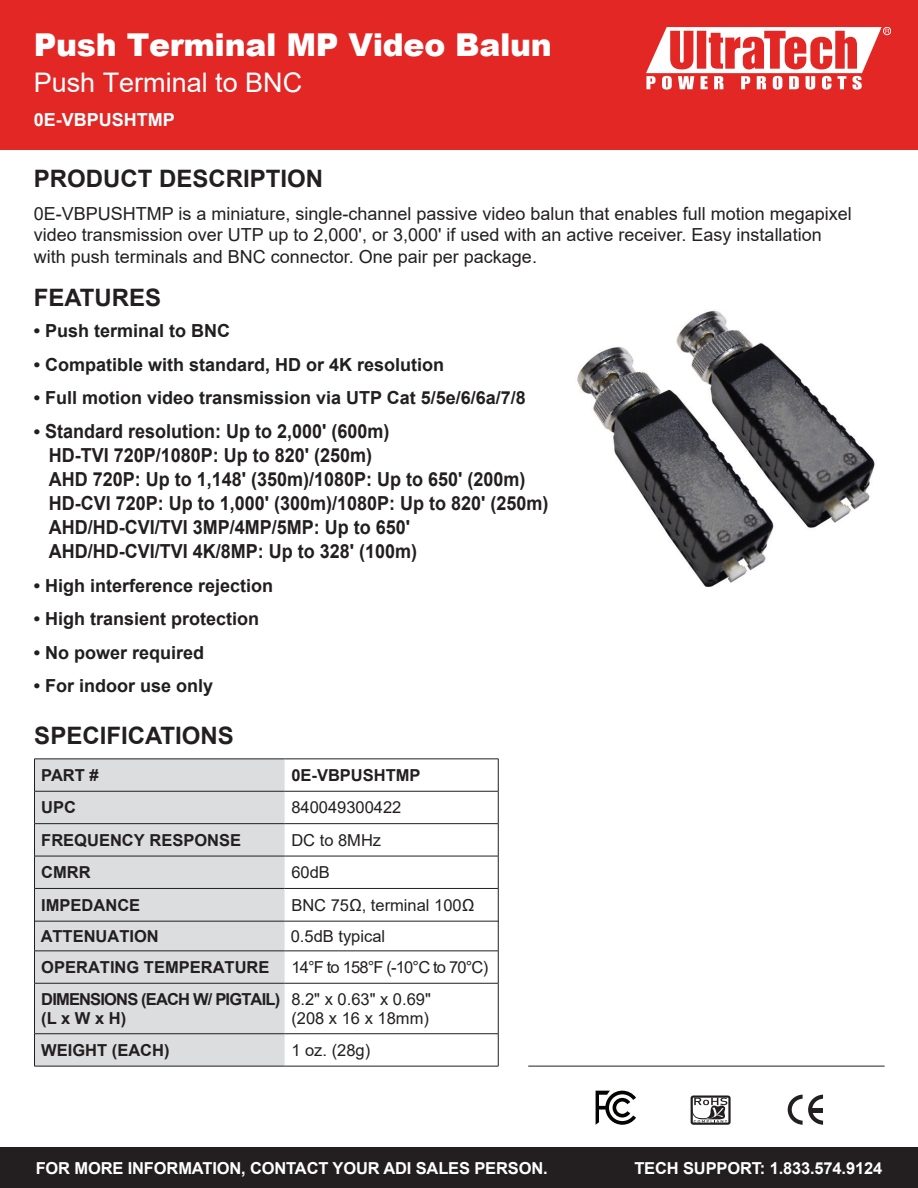
<style>
.page{position:relative;width:918px;height:1188px;background:#fff}
.page>*{position:absolute;margin:0;border:0;box-sizing:border-box;transform-origin:0 0}
.t1{font:900 31.5px "Arial";letter-spacing:-.01em;color:#fff}
.t2{font:27px "Arial";color:#fff}
.t3{font:700 24px "Arial";color:#231f20}
.t4{font:700 19.35px/24px "Arial";color:#231f20;scale:.93 1}
.t5{font:18px/21.6px "Arial";color:#231f20}
.t6{font:700 18px "Arial";color:#211e1e}
.t7{font:700 18px "Arial";color:#231f20}
.t8{font:700 18px "Arial";color:#fff}
.t9{font:700 16.5px "Arial";color:#231f20}
.t10{font:16.5px/19.8px "Arial";color:#231f20}
.t11{font:700 16.5px "Arial";letter-spacing:-.01em;color:#fff}
.t12{font:700 16.5px/19.8px "Arial";letter-spacing:-.05em;color:#231f20}
.t13{font:16.5px "Arial";letter-spacing:-.05em;color:#231f20}
.s1{color:#231f20}
.s2{font-size:18px;color:#211e1e}
</style>
<div class="page">
<div style="left:0;top:0;width:918px;height:149px;background:#e22725"></div>
<div style="left:0;top:1148px;width:918px;height:40px;background:#231f20"></div>
<svg style="left:646px;top:27px;width:243px;height:63px"></svg>
<div style="left:883px;top:27px;width:8px;height:8px;border:1px solid #fff;border-radius:50%"></div>
<hr style="left:528px;top:1066px;width:357px;height:1px;background:#231f20">
<svg style="left:788px;top:1095px;width:35px;height:30px"></svg>
<hr style="left:810px;top:1108px;width:12px;height:4px;background:#231f20">
<svg style="left:596px;top:1091px;width:40px;height:34px"></svg>
<svg style="left:691px;top:1095px;width:40px;height:30px"></svg>
<div style="left:35px;top:760px;width:250px;height:306px;background:#dcdddf"></div>
<hr style="left:34px;top:759px;width:251px;height:1px;background:#231f20">
<hr style="left:34px;top:759px;width:1px;height:32px;background:#231f20">
<hr style="left:285px;top:759px;width:213px;height:1px;background:#231f20">
<hr style="left:498px;top:759px;width:1px;height:32px;background:#231f20">
<hr style="left:34px;top:791px;width:251px;height:1px;background:#231f20">
<hr style="left:34px;top:791px;width:1px;height:32px;background:#231f20">
<hr style="left:285px;top:791px;width:213px;height:1px;background:#231f20">
<hr style="left:498px;top:791px;width:1px;height:32px;background:#231f20">
<hr style="left:34px;top:823px;width:251px;height:1px;background:#231f20">
<hr style="left:34px;top:824px;width:1px;height:32px;background:#231f20">
<hr style="left:285px;top:823px;width:213px;height:1px;background:#231f20">
<hr style="left:498px;top:824px;width:1px;height:32px;background:#231f20">
<hr style="left:34px;top:856px;width:251px;height:1px;background:#231f20">
<hr style="left:34px;top:856px;width:1px;height:32px;background:#231f20">
<hr style="left:285px;top:856px;width:213px;height:1px;background:#231f20">
<hr style="left:498px;top:856px;width:1px;height:32px;background:#231f20">
<hr style="left:34px;top:888px;width:251px;height:1px;background:#231f20">
<hr style="left:34px;top:889px;width:1px;height:62px;background:#231f20">
<hr style="left:285px;top:888px;width:213px;height:1px;background:#231f20">
<hr style="left:498px;top:889px;width:1px;height:62px;background:#231f20">
<hr style="left:34px;top:951px;width:251px;height:1px;background:#231f20">
<hr style="left:34px;top:951px;width:1px;height:32px;background:#231f20">
<hr style="left:285px;top:951px;width:213px;height:1px;background:#231f20">
<hr style="left:498px;top:951px;width:1px;height:32px;background:#231f20">
<hr style="left:34px;top:983px;width:251px;height:1px;background:#231f20">
<hr style="left:34px;top:983px;width:1px;height:51px;background:#231f20">
<hr style="left:285px;top:983px;width:213px;height:1px;background:#231f20">
<hr style="left:498px;top:983px;width:1px;height:51px;background:#231f20">
<hr style="left:34px;top:1033px;width:251px;height:1px;background:#231f20">
<hr style="left:34px;top:1034px;width:1px;height:32px;background:#231f20">
<hr style="left:285px;top:1033px;width:213px;height:1px;background:#231f20">
<hr style="left:498px;top:1034px;width:1px;height:32px;background:#231f20">
<hr style="left:34px;top:1066px;width:251px;height:1px;background:#231f20">
<hr style="left:285px;top:1066px;width:213px;height:1px;background:#231f20">
<hr style="left:34px;top:921px;width:251px;height:1px;background:#231f20">
<hr style="left:285px;top:921px;width:214px;height:1px;background:#231f20">
<img style="left:577px;top:310px;width:298px;height:277px">
<h1 class="t1" style="left:34px;top:22px;width:520px">Push Terminal MP Video Balun</h1>
<h2 class="t2" style="left:34px;top:64px;width:270px">Push Terminal to BNC</h2>
<p class="t8" style="left:34px;top:107px;width:143px">0E-VBPUSHTMP</p>
<p class="t3" style="left:34px;top:162px;width:291px">PRODUCT DESCRIPTION</p>
<p class="t5" style="left:34px;top:202px;width:819px">0E-VBPUSHTMP is a miniature, single-channel passive video balun that enables full motion megapixel video transmission over UTP up to 2,000', or 3,000' if used with an active receiver. Easy installation with push terminals and BNC connector. One pair per package.</p>
<p class="t3" style="left:34px;top:281px;width:129px">FEATURES</p>
<p class="t6" style="left:34px;top:318px;width:198px">• Push terminal to BNC</p>
<p class="t6" style="left:34px;top:352px;width:412px"><span class="s1">•</span> Compatible with standard, HD or 4K resolution</p>
<p class="t7" style="left:34px;top:385px;width:494px">• Full motion video transmission via UTP Cat 5/5e/6/6a/7/8</p>
<p class="t4" style="left:49px;top:419px;width:539px;text-indent:-15px"><span class="s2">•</span> Standard resolution: Up to 2,000' (600m)<br>HD-TVI 720P/1080P: Up to 820' (250m)<br>AHD 720P: Up to 1,148' (350m)/1080P: Up to 650' (200m)<br>HD-CVI 720P: Up to 1,000' (300m)/1080P: Up to 820' (250m)<br>AHD/HD-CVI/TVI 3MP/4MP/5MP: Up to 650' AHD/HD-CVI/TVI 4K/8MP: Up to 328' (100m)</p>
<p class="t6" style="left:34px;top:573px;width:241px"><span class="s1">•</span> High interference rejection</p>
<p class="t7" style="left:34px;top:606px;width:227px">• High transient protection</p>
<p class="t6" style="left:34px;top:640px;width:172px">• No power required</p>
<p class="t6" style="left:34px;top:673px;width:181px">• For indoor use only</p>
<p class="t3" style="left:34px;top:718px;width:201px">SPECIFICATIONS</p>
<p class="t9" style="left:41px;top:764px;width:59px">PART #</p>
<p class="t9" style="left:291px;top:764px;width:131px">0E-VBPUSHTMP</p>
<p class="t9" style="left:41px;top:796px;width:36px">UPC</p>
<p class="t10" style="left:291px;top:798px;width:112px">840049300422</p>
<p class="t9" style="left:41px;top:828px;width:201px">FREQUENCY RESPONSE</p>
<p class="t10" style="left:291px;top:830px;width:91px">DC to 8MHz</p>
<p class="t9" style="left:41px;top:861px;width:51px">CMRR</p>
<p class="t10" style="left:291px;top:862px;width:40px">60dB</p>
<p class="t9" style="left:41px;top:893px;width:101px">IMPEDANCE</p>
<p class="t10" style="left:291px;top:895px;width:185px">BNC 75Ω, terminal 100Ω</p>
<p class="t9" style="left:41px;top:924px;width:120px">ATTENUATION</p>
<p class="t10" style="left:291px;top:926px;width:96px">0.5dB typical</p>
<p class="t9" style="left:41px;top:956px;width:230px">OPERATING TEMPERATURE</p>
<p class="t13" style="left:291px;top:956px;width:198px">14°F to 158°F (-10°C to 70°C)</p>
<p class="t12" style="left:41px;top:989px;width:240px">DIMENSIONS (EACH W/ PIGTAIL) (L x W x H)</p>
<p class="t10" style="left:291px;top:989px;width:141px">8.2" x 0.63" x 0.69" (208 x 16 x 18mm)</p>
<p class="t9" style="left:41px;top:1039px;width:130px">WEIGHT (EACH)</p>
<p class="t10" style="left:291px;top:1040px;width:80px">1 oz. (28g)</p>
<p class="t11" style="left:36px;top:1156px;width:514px">FOR MORE INFORMATION, CONTACT YOUR ADI SALES PERSON.</p>
<p class="t11" style="left:634px;top:1156px;width:249px">TECH SUPPORT: 1.833.574.9124</p>
</div>
